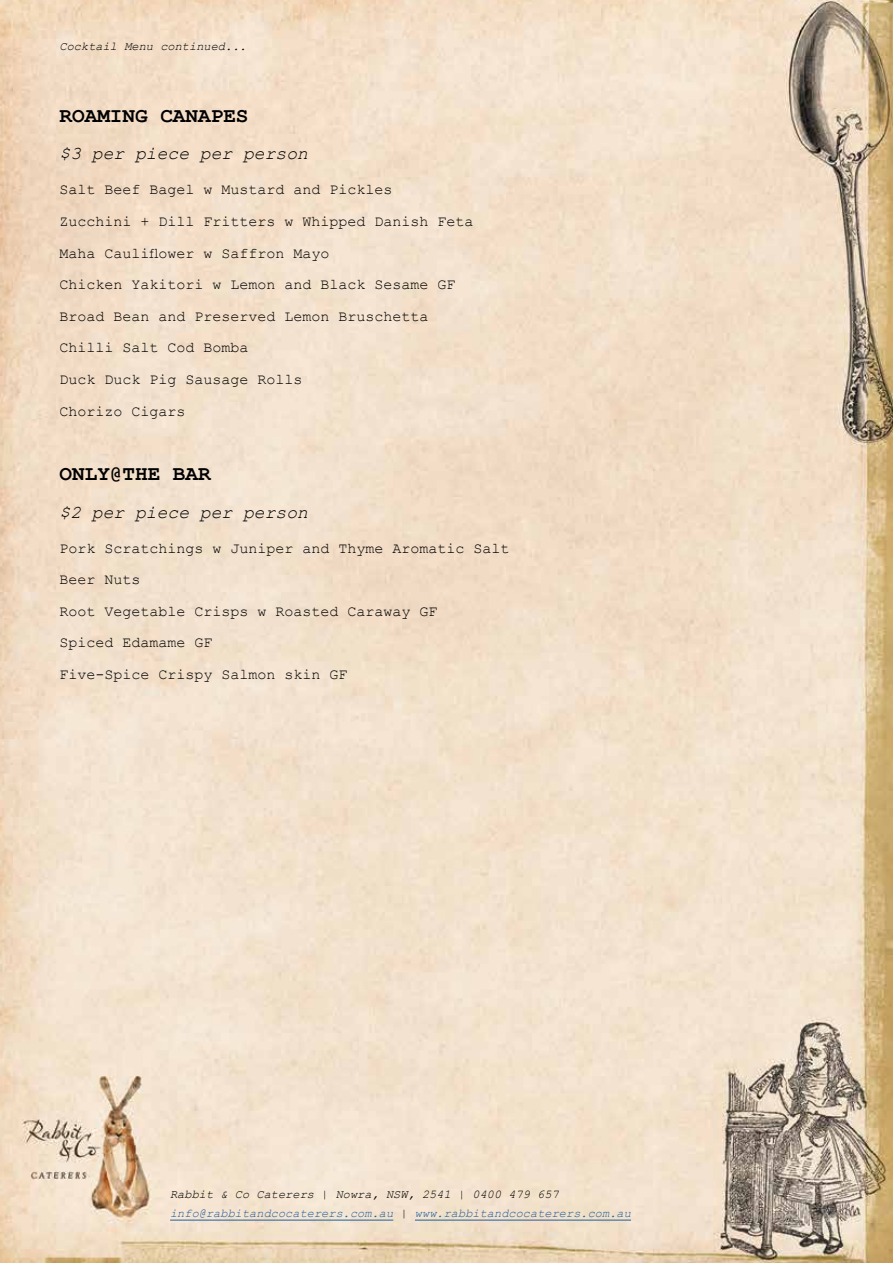
<style>
.page{position:relative;width:893px;height:1263px;background:#fff}
.page>*{position:absolute;margin:0;border:0;box-sizing:border-box;transform-origin:0 0}
.t1{font:700 21px "Courier New";color:#000}
.t2{font:italic 18px "Courier New";color:#000}
.t3{font:15px/31.7px "Courier New";color:#000}
.t4{font:italic 12px/19.2px "Courier New";color:#215e9e}
.t5{font:italic 12px "Courier New";color:#000}
.s1{color:#000}
</style>
<div class="page">
<img style="left:0;top:0;width:893px;height:1263px">
<hr style="left:170px;top:1220px;width:223px;height:1px;background:#215e9e">
<hr style="left:415px;top:1220px;width:216px;height:1px;background:#215e9e">
<p class="t5" style="left:60px;top:38px;width:189px">Cocktail Menu continued...</p>
<h1 class="t1" style="left:60px;top:102px;width:190px">ROAMING CANAPES</h1>
<p class="t2" style="left:60px;top:141px;width:250px">$3 per piece per person</p>
<p class="t3" style="left:60px;top:173px;width:416px">Salt Beef Bagel w Mustard and Pickles<br>Zucchini + Dill Fritters w Whipped Danish Feta Maha Cauliflower w Saffron Mayo<br>Chicken Yakitori w Lemon and Black Sesame GF Broad Bean and Preserved Lemon Bruschetta Chilli Salt Cod Bomba<br>Duck Duck Pig Sausage Rolls<br>Chorizo Cigars</p>
<h1 class="t1" style="left:60px;top:460px;width:153px">ONLY@THE BAR</h1>
<p class="t2" style="left:60px;top:500px;width:250px">$2 per piece per person</p>
<p class="t3" style="left:60px;top:532px;width:451px">Pork Scratchings w Juniper and Thyme Aromatic Salt<br>Beer Nuts<br>Root Vegetable Crisps w Roasted Caraway GF<br>Spiced Edamame GF<br>Five-Spice Crispy Salmon skin GF</p>
<p class="t4" style="left:170px;top:1184px;width:462px"><span class="s1">Rabbit &amp; Co Caterers | Nowra, NSW, 2541 | 0400 479 657 </span>info@rabbitandcocaterers.com.au <span class="s1">|</span> www.rabbitandcocaterers.com.au</p>
</div>
